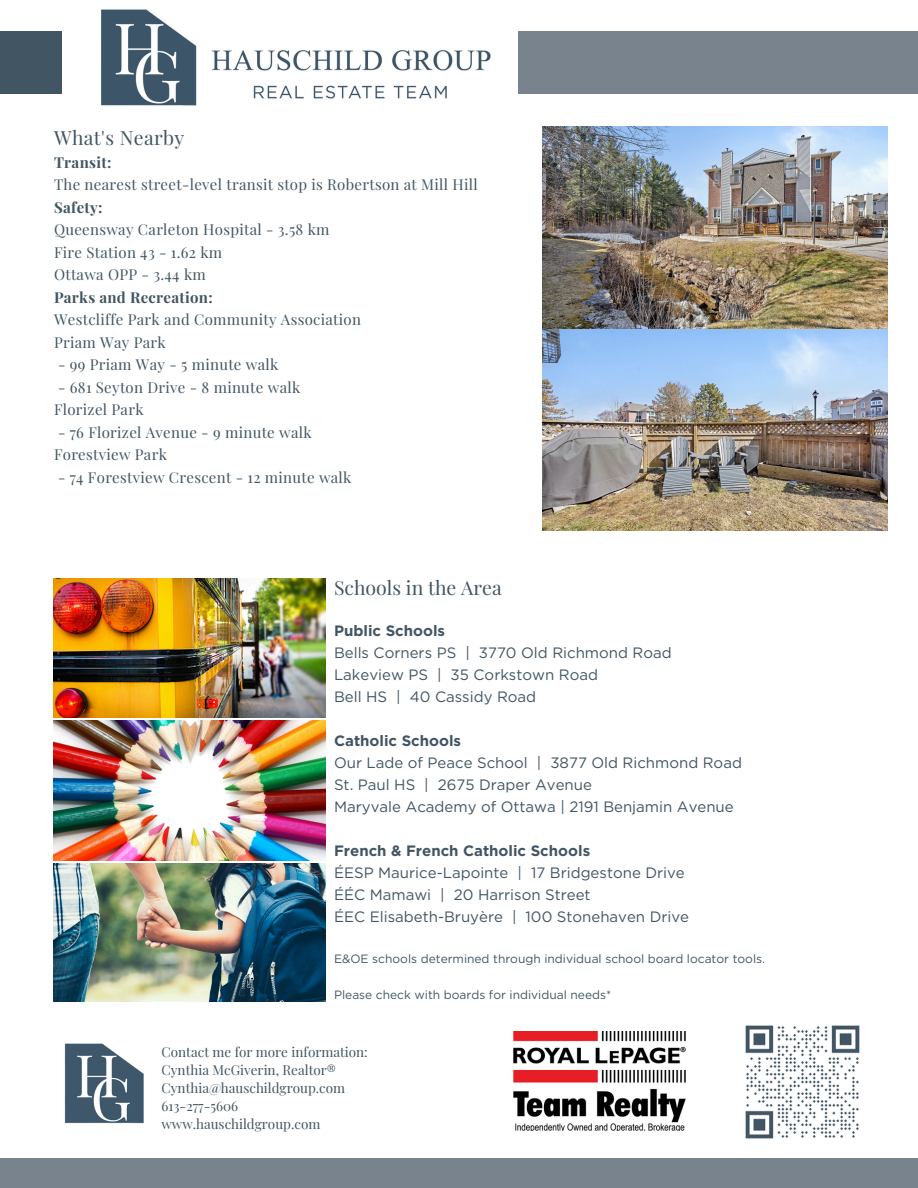
<style>
.page{position:relative;width:918px;height:1188px;background:#fff}
.page>*{position:absolute;margin:0;border:0;box-sizing:border-box;transform-origin:0 0}
.t1{font:19.5px "Playfair Display";color:#425563}
.t2{font:19.5px "Playfair Display";letter-spacing:.02em;color:#425562}
.t3{font:15px/22px "Gotham";color:#425563}
.t4{font:15px/22.5px "Playfair Display";letter-spacing:.02em;color:#425562}
.t5{font:13.5px/18px "Playfair Display";color:#425563}
.t6{font:12px "Gotham";color:#425563}
.s1{font-weight:700}
</style>
<div class="page">
<div style="left:0;top:31px;width:62px;height:63px;background:#425563"></div>
<div style="left:518px;top:31px;width:400px;height:63px;background:#78838e"></div>
<img style="left:101px;top:9px;width:389px;height:97px">
<img style="left:54px;top:579px;width:271px;height:138px">
<img style="left:54px;top:721px;width:271px;height:139px">
<img style="left:54px;top:863px;width:271px;height:139px">
<img style="left:543px;top:127px;width:345px;height:404px">
<div style="left:0;top:1158px;width:918px;height:30px;background:#78838e"></div>
<img style="left:513px;top:1031px;width:173px;height:99px">
<p class="t2" style="left:54px;top:124px;width:132px">What's Nearby</p>
<h1 class="t4" style="left:54px;top:150px;width:425px"><span class="s1">Transit:<br></span>The nearest street-level transit stop is Robertson at Mill Hill<br><span class="s1">Safety:<br></span>Queensway Carleton Hospital - 3.58 km<br>Fire Station 43 - 1.62 km<br>Ottawa OPP - 3.44 km<br><span class="s1">Parks and Recreation:<br></span>Westcliffe Park and Community Association<br>Priam Way Park</h1>
<h1 class="t4" style="left:58px;top:353px;width:222px">- 99 Priam Way - 5 minute walk</h1>
<h1 class="t4" style="left:54px;top:375px;width:248px">- 681 Seyton Drive - 8 minute walk<br>Florizel Park</h1>
<h1 class="t4" style="left:54px;top:420px;width:259px">- 76 Florizel Avenue - 9 minute walk<br>Forestview Park</h1>
<h1 class="t4" style="left:58px;top:465px;width:295px">- 74 Forestview Crescent - 12 minute walk</h1>
<h2 class="t1" style="left:334px;top:574px;width:169px">Schools in the Area</h2>
<h2 class="t3" style="left:334px;top:620px;width:339px"><span class="s1">Public Schools<br></span>Bells Corners PS | 3770 Old Richmond Road<br>Lakeview PS | 35 Corkstown Road<br>Bell HS | 40 Cassidy Road</h2>
<h2 class="t3" style="left:334px;top:730px;width:409px"><span class="s1">Catholic Schools<br></span>Our Lade of Peace School | 3877 Old Richmond Road St. Paul HS | 2675 Draper Avenue<br>Maryvale Academy of Ottawa | 2191 Benjamin Avenue</h2>
<p class="t3" style="left:334px;top:840px;width:357px"><span class="s1">French &amp; French Catholic Schools<br></span>ÉESP Maurice-Lapointe | 17 Bridgestone Drive ÉÉC Mamawi | 20 Harrison Street<br>ÉEC Elisabeth-Bruyère | 100 Stonehaven Drive</p>
<p class="t6" style="left:334px;top:952px;width:433px">E&amp;OE schools determined through individual school board locator tools.</p>
<p class="t6" style="left:334px;top:988px;width:279px">Please check with boards for individual needs*</p>
<p class="t5" style="left:162px;top:1043px;width:208px">Contact me for more information:<br>Cynthia McGiverin, Realtor®<br>Cynthia@hauschildgroup.com<br>613-277-5606 www.hauschildgroup.com</p>
<p class="t5" style="left:163px;top:1048px;width:208px">Contact me for more information:<br>Cynthia McGiverin, Realtor®<br>Cynthia@hauschildgroup.com<br>613-799-5570 www.hauschildgroup.com</p>
</div>
